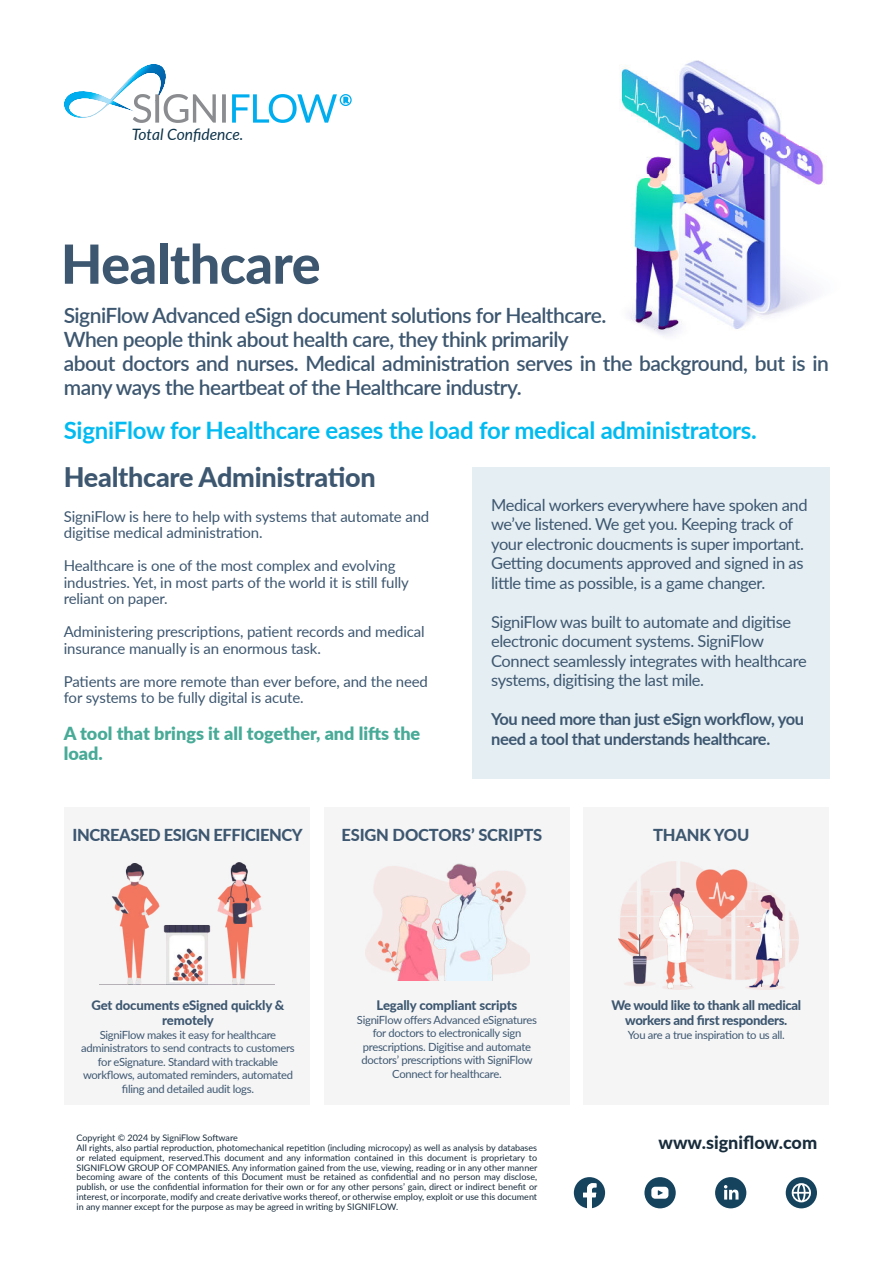
<style>
.page{position:relative;width:893px;height:1263px;background:#fff}
.page>*{position:absolute;margin:0;border:0;box-sizing:border-box;transform-origin:0 0}
.t1{font:800 54px "Lato";letter-spacing:-.01em;color:#3d5770}
.t2{font:800 27px "Lato";letter-spacing:-.01em;color:#3d5770}
.t3{font:700 24px "Lato";letter-spacing:-.01em;color:#00bbf1}
.t4{font:600 21px/24px "Lato";letter-spacing:-.025em;color:#3d5770}
.t5{font:900 18px/20.2px "Lato";color:#48ab97}
.t6{font:800 18px "Lato";color:#182c3c}
.t7{font:16.5px/19.5px "Lato";letter-spacing:-.025em;color:#3d5770}
.t8{font:700 16.5px/19.5px "Lato";letter-spacing:-.025em;color:#3d5770}
.t9{font:800 16.5px "Lato";letter-spacing:-.025em;color:#3d5770}
.t10{font:italic 15.6px "Lato";letter-spacing:-.01em;color:#0d334a}
.t11{font:15px/16.5px "Lato";letter-spacing:-.01em;color:#3d5770}
.t12{font:800 13.2px/15px "Lato";letter-spacing:-.02em;color:#3d5770;text-align:center}
.t13{font:11.25px/13.5px "Lato";letter-spacing:-.025em;color:#3d5770;text-align:center}
.t14{font:9px/9.8px "Lato";color:#182c3c}
</style>
<div class="page">
<div style="left:64px;top:807px;width:246px;height:298px;background:#f5f5f6"></div>
<div style="left:583px;top:807px;width:246px;height:298px;background:#f5f5f6"></div>
<div style="left:324px;top:807px;width:246px;height:298px;background:#f5f5f6"></div>
<div style="left:472px;top:468px;width:357px;height:311px;background:#e5eef3"></div>
<div style="left:340px;top:94px;width:12px;height:12px;border:1px solid #00aeef;border-radius:50%"></div>
<svg style="left:343px;top:97px;width:6px;height:6px"></svg>
<svg style="left:232px;top:94px;width:105px;height:29px"></svg>
<svg style="left:64px;top:64px;width:162px;height:59px"></svg>
<img style="left:111px;top:862px;width:151px;height:122px">
<img style="left:618px;top:861px;width:180px;height:128px">
<img style="left:366px;top:863px;width:163px;height:118px">
<svg style="left:574px;top:1177px;width:31px;height:31px"></svg>
<div style="left:644px;top:1177px;width:32px;height:31px;background:#15435e;border-radius:50%"></div>
<svg style="left:651px;top:1187px;width:17px;height:12px"></svg>
<div style="left:715px;top:1177px;width:31px;height:31px;background:#15435e;border-radius:50%"></div>
<svg style="left:724px;top:1185px;width:14px;height:14px"></svg>
<div style="left:786px;top:1177px;width:31px;height:31px;background:#15435e;border-radius:50%"></div>
<svg style="left:792px;top:1183px;width:19px;height:19px"></svg>
<img style="left:629px;top:173px;width:157px;height:163px">
<img style="left:787px;top:146px;width:38px;height:39px">
<img style="left:647px;top:61px;width:111px;height:113px">
<img style="left:758px;top:93px;width:29px;height:81px">
<img style="left:620px;top:65px;width:27px;height:57px">
<img style="left:786px;top:117px;width:14px;height:29px">
<h3 class="t10" style="left:132px;top:123px;width:113px">Total Confidence.</h3>
<h1 class="t1" style="left:61px;top:233px;width:261px">Healthcare</h1>
<p class="t4" style="left:64px;top:303px;width:767px">SigniFlow Advanced eSign document solutions for Healthcare.<br>When people think about health care, they think primarily<br>about doctors and nurses. Medical administration serves in the background, but is in many ways the heartbeat of the Healthcare industry.</p>
<h3 class="t3" style="left:64px;top:421px;width:695px">SigniFlow for Healthcare eases the load for medical administrators.</h3>
<h2 class="t2" style="left:64px;top:457px;width:314px">Healthcare Administration</h2>
<h3 class="t11" style="left:64px;top:509px;width:367px">SigniFlow is here to help with systems that automate and digitise medical administration.</h3>
<h3 class="t11" style="left:64px;top:557px;width:347px">Healthcare is one of the most complex and evolving industries. Yet, in most parts of the world it is still fully reliant on paper.</h3>
<h3 class="t11" style="left:64px;top:623px;width:362px">Administering prescriptions, patient records and medical insurance manually is an enormous task.</h3>
<h3 class="t11" style="left:64px;top:673px;width:366px">Patients are more remote than ever before, and the need for systems to be fully digital is acute.</h3>
<h3 class="t5" style="left:64px;top:723px;width:358px">A tool that brings it all together, and lifts the load.</h3>
<h3 class="t7" style="left:491px;top:494px;width:318px">Medical workers everywhere have spoken and we’ve listened. We get you. Keeping track of your electronic doucments is super important.<br>Getting documents approved and signed in as little time as possible, is a game changer.</h3>
<h3 class="t7" style="left:491px;top:611px;width:317px">SigniFlow was built to automate and digitise electronic document systems. SigniFlow Connect seamlessly integrates with healthcare systems, digitising the last mile.</h3>
<h3 class="t8" style="left:491px;top:709px;width:315px">You need more than just eSign workflow, you need a tool that understands healthcare.</h3>
<h3 class="t9" style="left:73px;top:822px;width:232px">INCREASED ESIGN EFFICIENCY</h3>
<h3 class="t9" style="left:341px;top:822px;width:202px">ESIGN DOCTORS’ SCRIPTS</h3>
<h3 class="t12" style="left:91px;top:997px;width:195px">Get documents eSigned quickly &amp; remotely</h3>
<p class="t13" style="left:81px;top:1027px;width:215px">SigniFlow makes it easy for healthcare administrators to send contracts to customers for eSignature. Standard with trackable workflows, automated reminders, automated filing and detailed audit logs.</p>
<h3 class="t12" style="left:377px;top:997px;width:142px">Legally compliant scripts</h3>
<p class="t13" style="left:357px;top:1012px;width:182px">SigniFlow offers Advanced eSignatures for doctors to electronically sign prescriptions. Digitise and automate doctors’ prescriptions with SigniFlow Connect for healthcare.</p>
<h3 class="t9" style="left:653px;top:822px;width:98px">THANK YOU</h3>
<h3 class="t12" style="left:611px;top:997px;width:191px">We would like to thank all medical workers and first responders.</h3>
<p class="t13" style="left:628px;top:1027px;width:159px">You are a true inspiration to us all.</p>
<p class="t14" style="left:77px;top:1133px;width:462px">Copyright © 2024 by SigniFlow Software<br>All rights, also partial reproduction, photomechanical repetition (including microcopy) as well as analysis by databases</p>
<h3 class="t6" style="left:658px;top:1129px;width:160px">www.signiflow.com</h3>
<p class="t14" style="left:77px;top:1152px;width:462px;text-align:justify">or related equipment, reserved.This document and any information contained in this document is proprietary to SIGNIFLOW GROUP OF COMPANIES. Any information gained from the use, viewing, reading or in any other manner becoming aware of the contents of this Document must be retained as confidential and no person may disclose, publish, or use the confidential information for their own or for any other persons’ gain, direct or indirect benefit or interest, or incorporate, modify and create derivative works thereof, or otherwise employ, exploit or use this document in any manner except for the purpose as may be agreed in writing by SIGNIFLOW.</p>
</div>
